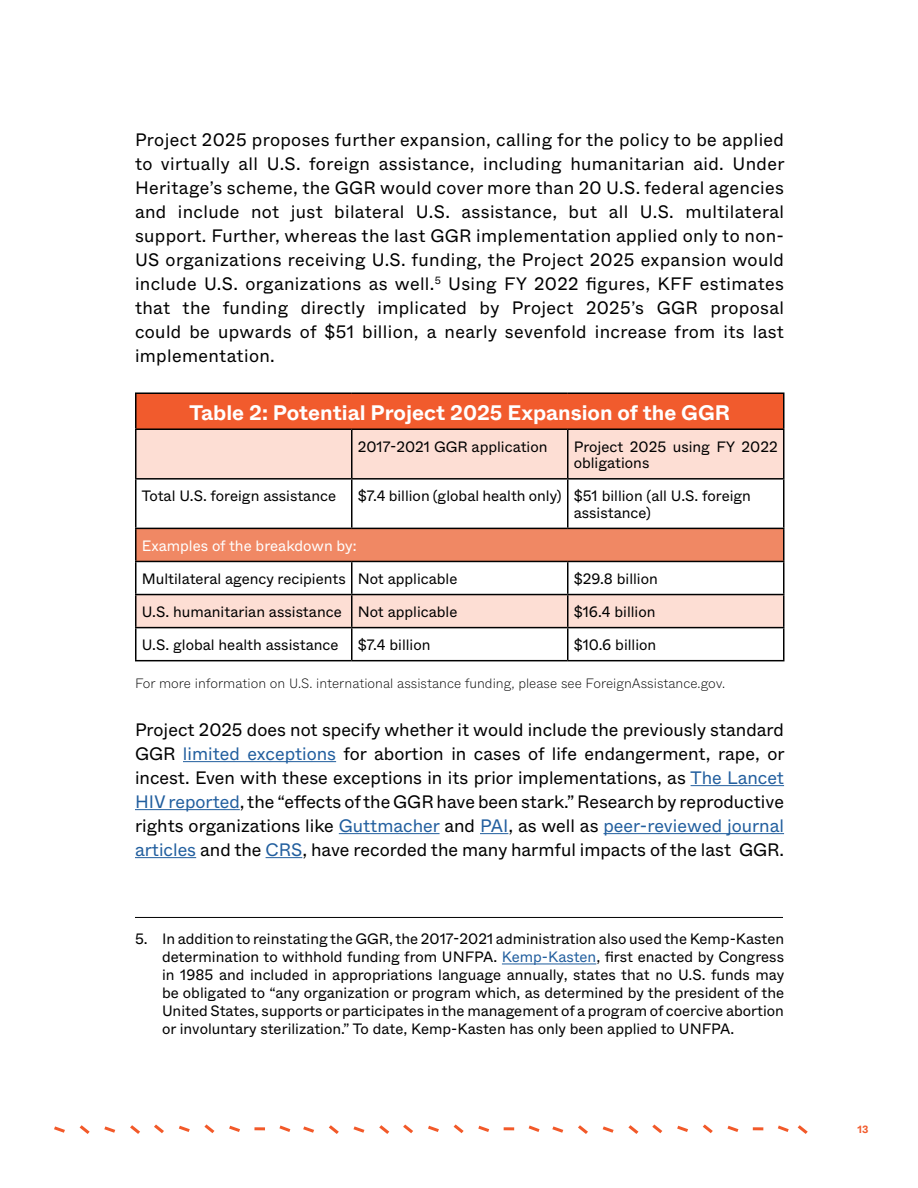
<style>
.page{position:relative;width:918px;height:1188px;background:#fff}
.page>*{position:absolute;margin:0;border:0;box-sizing:border-box;transform-origin:0 0}
.table_head{font:700 21px "ABC Whyte";color:#fff}
.Body{font:18px/24px "ABC Whyte";letter-spacing:.005em;color:#000;text-align:justify}
.footnote{font:15px/18px "ABC Whyte";color:#000}
.t1{font:15px "ABC Whyte";color:#fff}
.t2{font:200 13.5px "ABC Whyte";color:#000}
.t3{font:700 10.5px "ABC Whyte";color:#f15b2d}
.s1{color:#215e9e}
</style>
<div class="page">
<svg style="left:54px;top:1126px;width:11px;height:7px"></svg>
<svg style="left:80px;top:1125px;width:10px;height:9px"></svg>
<svg style="left:104px;top:1126px;width:11px;height:7px"></svg>
<svg style="left:130px;top:1125px;width:10px;height:9px"></svg>
<svg style="left:279px;top:1126px;width:11px;height:6px"></svg>
<svg style="left:254px;top:1127px;width:11px;height:3px"></svg>
<svg style="left:229px;top:1126px;width:11px;height:6px"></svg>
<svg style="left:204px;top:1124px;width:10px;height:9px"></svg>
<svg style="left:179px;top:1126px;width:11px;height:6px"></svg>
<svg style="left:154px;top:1125px;width:10px;height:8px"></svg>
<svg style="left:303px;top:1126px;width:11px;height:7px"></svg>
<svg style="left:329px;top:1125px;width:10px;height:9px"></svg>
<svg style="left:353px;top:1126px;width:11px;height:7px"></svg>
<svg style="left:379px;top:1125px;width:10px;height:9px"></svg>
<svg style="left:529px;top:1126px;width:11px;height:6px"></svg>
<svg style="left:504px;top:1127px;width:10px;height:3px"></svg>
<svg style="left:478px;top:1126px;width:11px;height:6px"></svg>
<svg style="left:454px;top:1124px;width:10px;height:9px"></svg>
<svg style="left:428px;top:1126px;width:11px;height:6px"></svg>
<svg style="left:403px;top:1125px;width:10px;height:8px"></svg>
<svg style="left:552px;top:1126px;width:11px;height:7px"></svg>
<svg style="left:578px;top:1125px;width:10px;height:9px"></svg>
<svg style="left:603px;top:1126px;width:11px;height:7px"></svg>
<svg style="left:628px;top:1125px;width:10px;height:9px"></svg>
<svg style="left:778px;top:1126px;width:11px;height:6px"></svg>
<svg style="left:753px;top:1127px;width:10px;height:3px"></svg>
<svg style="left:727px;top:1126px;width:11px;height:6px"></svg>
<svg style="left:703px;top:1124px;width:10px;height:9px"></svg>
<svg style="left:677px;top:1126px;width:11px;height:6px"></svg>
<svg style="left:652px;top:1125px;width:10px;height:8px"></svg>
<svg style="left:798px;top:1125px;width:10px;height:9px"></svg>
<hr style="left:183px;top:761px;width:153px;height:1px;background:#215e9e">
<hr style="left:691px;top:785px;width:93px;height:1px;background:#215e9e">
<hr style="left:135px;top:809px;width:105px;height:1px;background:#215e9e">
<hr style="left:339px;top:833px;width:101px;height:1px;background:#215e9e">
<svg style="left:480px;top:833px;width:28px;height:1px"></svg>
<hr style="left:603px;top:833px;width:181px;height:1px;background:#215e9e">
<hr style="left:135px;top:857px;width:61px;height:1px;background:#215e9e">
<hr style="left:266px;top:857px;width:36px;height:1px;background:#215e9e">
<div style="left:136px;top:393px;width:648px;height:36px;background:#f15b2d"></div>
<div style="left:136px;top:430px;width:647px;height:48px;background:#fdded4"></div>
<svg style="left:136px;top:480px;width:647px;height:180px"></svg>
<div style="left:136px;top:528px;width:648px;height:33px;background:#f08864"></div>
<hr style="left:135px;top:392px;width:217px;height:2px;background:#000">
<hr style="left:135px;top:394px;width:1px;height:34px;background:#000">
<hr style="left:352px;top:392px;width:216px;height:2px;background:#000">
<hr style="left:568px;top:392px;width:216px;height:2px;background:#000">
<hr style="left:783px;top:394px;width:1px;height:34px;background:#000">
<hr style="left:135px;top:428px;width:217px;height:2px;background:#000">
<hr style="left:135px;top:430px;width:1px;height:48px;background:#000">
<hr style="left:352px;top:428px;width:216px;height:2px;background:#000">
<hr style="left:351px;top:430px;width:1px;height:48px;background:#000">
<hr style="left:568px;top:428px;width:216px;height:2px;background:#000">
<hr style="left:567px;top:430px;width:1px;height:48px;background:#000">
<hr style="left:783px;top:430px;width:1px;height:48px;background:#000">
<hr style="left:135px;top:478px;width:217px;height:2px;background:#000">
<hr style="left:135px;top:480px;width:1px;height:48px;background:#000">
<hr style="left:352px;top:478px;width:216px;height:2px;background:#000">
<hr style="left:351px;top:480px;width:1px;height:48px;background:#000">
<hr style="left:568px;top:478px;width:216px;height:2px;background:#000">
<hr style="left:567px;top:480px;width:1px;height:48px;background:#000">
<hr style="left:783px;top:480px;width:1px;height:48px;background:#000">
<hr style="left:135px;top:528px;width:217px;height:1px;background:#000">
<hr style="left:135px;top:529px;width:1px;height:32px;background:#000">
<hr style="left:352px;top:528px;width:216px;height:1px;background:#000">
<hr style="left:568px;top:528px;width:216px;height:1px;background:#000">
<hr style="left:783px;top:529px;width:1px;height:32px;background:#000">
<hr style="left:135px;top:561px;width:217px;height:1px;background:#000">
<hr style="left:135px;top:562px;width:1px;height:32px;background:#000">
<hr style="left:352px;top:561px;width:216px;height:1px;background:#000">
<hr style="left:351px;top:562px;width:1px;height:32px;background:#000">
<hr style="left:568px;top:561px;width:216px;height:1px;background:#000">
<hr style="left:567px;top:562px;width:1px;height:32px;background:#000">
<hr style="left:783px;top:562px;width:1px;height:32px;background:#000">
<hr style="left:135px;top:594px;width:217px;height:1px;background:#000">
<hr style="left:135px;top:595px;width:1px;height:32px;background:#000">
<hr style="left:352px;top:594px;width:216px;height:1px;background:#000">
<hr style="left:351px;top:595px;width:1px;height:32px;background:#000">
<hr style="left:568px;top:594px;width:216px;height:1px;background:#000">
<hr style="left:567px;top:595px;width:1px;height:32px;background:#000">
<hr style="left:783px;top:595px;width:1px;height:32px;background:#000">
<hr style="left:135px;top:627px;width:217px;height:1px;background:#000">
<hr style="left:135px;top:628px;width:1px;height:32px;background:#000">
<hr style="left:352px;top:627px;width:216px;height:1px;background:#000">
<hr style="left:351px;top:628px;width:1px;height:32px;background:#000">
<hr style="left:568px;top:627px;width:216px;height:1px;background:#000">
<hr style="left:567px;top:628px;width:1px;height:32px;background:#000">
<hr style="left:783px;top:628px;width:1px;height:32px;background:#000">
<hr style="left:135px;top:660px;width:217px;height:1px;background:#000">
<hr style="left:352px;top:660px;width:216px;height:1px;background:#000">
<hr style="left:568px;top:660px;width:216px;height:1px;background:#000">
<hr style="left:135px;top:917px;width:648px;height:1px;background:#000">
<hr style="left:502px;top:964px;width:94px;height:1px;background:#215e9e">
<p class="Body" style="left:135px;top:128px;width:651px">Project 2025 proposes further expansion, calling for the policy to be applied to virtually all U.S. foreign assistance, including humanitarian aid. Under Heritage’s scheme, the GGR would cover more than 20 U.S. federal agencies and include not just bilateral U.S. assistance, but all U.S. multilateral support. Further, whereas the last GGR implementation applied only to non-US organizations receiving U.S. funding, the Project 2025 expansion would include U.S. organizations as well.<sup>5</sup> Using FY 2022 figures, KFF estimates that the funding directly implicated by Project 2025’s GGR proposal could be upwards of $51 billion, a nearly sevenfold increase from its last implementation.</p>
<p class="table_head" style="left:190px;top:399px;width:542px">Table 2: Potential Project 2025 Expansion of the GGR</p>
<p class="footnote" style="left:358px;top:438px;width:191px">2017-2021 GGR application</p>
<p class="footnote" style="left:574px;top:438px;width:205px;line-height:16.5px">Project 2025 using FY 2022 obligations</p>
<p class="footnote" style="left:142px;top:487px;width:196px">Total U.S. foreign assistance</p>
<p class="footnote" style="left:358px;top:487px;width:205px">$7.4 billion (global health only)</p>
<p class="footnote" style="left:574px;top:488px;width:179px;line-height:16.5px">$51 billion (all U.S. foreign assistance)</p>
<p class="t1" style="left:142px;top:536px;width:216px">Examples of the breakdown by:</p>
<p class="footnote" style="left:142px;top:570px;width:206px">Multilateral agency recipients</p>
<p class="footnote" style="left:358px;top:570px;width:101px">Not applicable</p>
<p class="footnote" style="left:574px;top:570px;width:86px">$29.8 billion</p>
<p class="footnote" style="left:142px;top:603px;width:201px">U.S. humanitarian assistance</p>
<p class="footnote" style="left:358px;top:603px;width:101px">Not applicable</p>
<p class="footnote" style="left:574px;top:603px;width:83px">$16.4 billion</p>
<p class="footnote" style="left:142px;top:636px;width:198px">U.S. global health assistance</p>
<p class="footnote" style="left:358px;top:636px;width:74px">$7.4 billion</p>
<p class="footnote" style="left:574px;top:636px;width:84px">$10.6 billion</p>
<p class="t2" style="left:135px;top:675px;width:592px">For more information on U.S. international assistance funding, please see ForeignAssistance.gov.</p>
<p class="Body" style="left:135px;top:718px;width:651px">Project 2025 does not specify whether it would include the previously standard GGR <span class="s1">limited exceptions</span> for abortion in cases of life endangerment, rape, or incest. Even with these exceptions in its prior implementations, as <span class="s1">The Lancet HIV reported</span>, the “effects of the GGR have been stark.” Research by reproductive rights organizations like <span class="s1">Guttmacher</span> and <span class="s1">PAI</span>, as well as <span class="s1">peer-reviewed journal articles</span> and the <span class="s1">CRS</span>, have recorded the many harmful impacts of the last GGR.</p>
<p class="footnote" style="left:162px;top:930px;width:624px;text-align:justify;text-indent:-27px">5. In addition to reinstating the GGR, the 2017-2021 administration also used the Kemp-Kasten determination to withhold funding from UNFPA. <span class="s1">Kemp-Kasten</span>, first enacted by Congress in 1985 and included in appropriations language annually, states that no U.S. funds may be obligated to “any organization or program which, as determined by the president of the United States, supports or participates in the management of a program of coercive abortion or involuntary sterilization.” To date, Kemp-Kasten has only been applied to UNFPA.</p>
<p class="t3" style="left:857px;top:1123px;width:13px">13</p>
</div>
